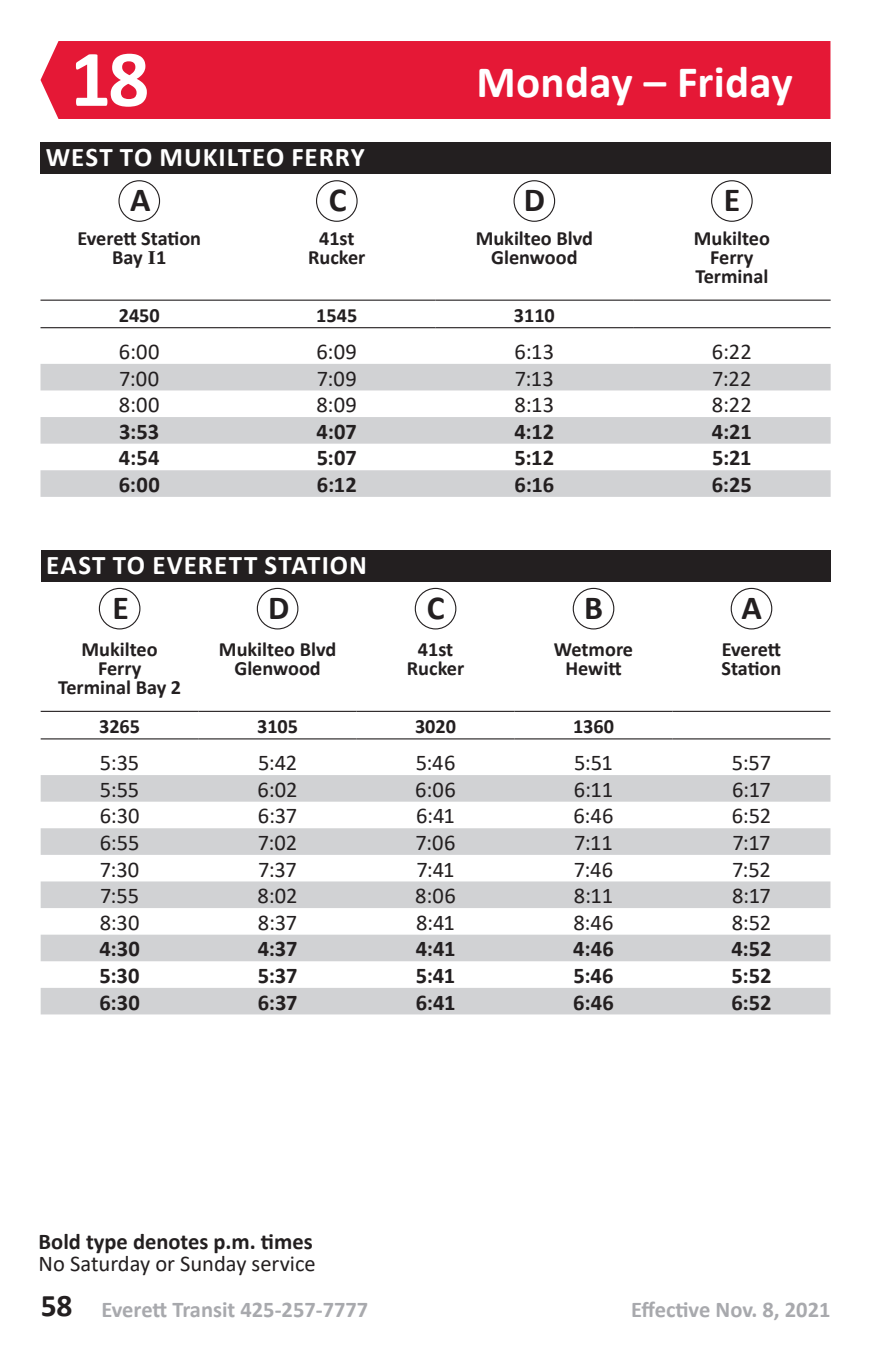
<style>
.page{position:relative;width:871px;height:1357px;background:#fff}
.page>*{position:absolute;margin:0;border:0;box-sizing:border-box;transform-origin:0 0}
.t1{font:700 81px "Calibri";color:#fff}
.t2{font:700 45px "Calibri";letter-spacing:.005em;color:#fff}
.t3{font:700 33.75px "Calibri";color:#231f20}
.t4{font:700 31.5px "Calibri";color:#231f20}
.t5{font:700 27px "Calibri";letter-spacing:.035em;color:#fff}
.t6{font:22.5px "Calibri";color:#231f20}
.t7{font:700 22.5px "Calibri";color:#231f20}
.t8{font:700 22.5px "Calibri";color:#a8a9ad}
.t9{font:700 20.25px "Calibri";color:#231f20}
.s1{font-family:"Giovanni";font-size:19.57px}
</style>
<div class="page">
<div style="left:40px;top:41px;width:790px;height:78px;background:#e51836"></div>
<div style="left:40px;top:142px;width:790px;height:32px;background:#231f20"></div>
<hr style="left:40px;top:300px;width:198px;height:1px;background:#231f20">
<hr style="left:238px;top:300px;width:197px;height:1px;background:#231f20">
<hr style="left:435px;top:300px;width:198px;height:1px;background:#231f20">
<hr style="left:633px;top:300px;width:197px;height:1px;background:#231f20">
<hr style="left:40px;top:327px;width:198px;height:1px;background:#231f20">
<hr style="left:238px;top:327px;width:197px;height:1px;background:#231f20">
<hr style="left:435px;top:327px;width:198px;height:1px;background:#231f20">
<hr style="left:633px;top:327px;width:197px;height:1px;background:#231f20">
<div style="left:118px;top:180px;width:42px;height:42px;border:1px solid #231f20;border-radius:50%"></div>
<div style="left:316px;top:180px;width:42px;height:42px;border:1px solid #231f20;border-radius:50%"></div>
<div style="left:513px;top:180px;width:42px;height:42px;border:1px solid #231f20;border-radius:50%"></div>
<div style="left:711px;top:180px;width:41px;height:42px;border:1px solid #231f20;border-radius:50%"></div>
<svg style="left:40px;top:364px;width:790px;height:133px;fill:#d1d2d4"></svg>
<div style="left:41px;top:550px;width:789px;height:32px;background:#231f20"></div>
<hr style="left:41px;top:711px;width:158px;height:1px;background:#231f20">
<hr style="left:199px;top:711px;width:157px;height:1px;background:#231f20">
<hr style="left:356px;top:711px;width:158px;height:1px;background:#231f20">
<hr style="left:514px;top:711px;width:158px;height:1px;background:#231f20">
<hr style="left:672px;top:711px;width:158px;height:1px;background:#231f20">
<hr style="left:41px;top:738px;width:158px;height:1px;background:#231f20">
<hr style="left:199px;top:738px;width:157px;height:1px;background:#231f20">
<hr style="left:356px;top:738px;width:158px;height:1px;background:#231f20">
<hr style="left:514px;top:738px;width:158px;height:1px;background:#231f20">
<hr style="left:672px;top:738px;width:158px;height:1px;background:#231f20">
<div style="left:99px;top:588px;width:41px;height:41px;border:1px solid #231f20;border-radius:50%"></div>
<div style="left:257px;top:588px;width:41px;height:41px;border:1px solid #231f20;border-radius:50%"></div>
<div style="left:415px;top:588px;width:41px;height:41px;border:1px solid #231f20;border-radius:50%"></div>
<div style="left:573px;top:588px;width:41px;height:41px;border:1px solid #231f20;border-radius:50%"></div>
<div style="left:730px;top:588px;width:42px;height:41px;border:1px solid #231f20;border-radius:50%"></div>
<svg style="left:41px;top:775px;width:789px;height:239px;fill:#d1d2d4"></svg>
<p class="t1" style="left:70px;top:22px;width:81px">18</p>
<p class="t2" style="left:476px;top:50px;width:318px">Monday – Friday</p>
<p class="t5" style="left:46px;top:138px;width:320px">WEST TO MUKILTEO FERRY</p>
<p class="t3" style="left:130px;top:176px;width:22px">A</p>
<p class="t3" style="left:329px;top:176px;width:19px">C</p>
<p class="t3" style="left:524px;top:176px;width:23px">D</p>
<p class="t3" style="left:724px;top:176px;width:18px">E</p>
<p class="t9" style="left:77px;top:224px;width:125px">Everett Station</p>
<p class="t9" style="left:112px;top:243px;width:56px">Bay <span class="s1">I</span>1</p>
<p class="t9" style="left:476px;top:224px;width:119px">Mukilteo Blvd</p>
<p class="t9" style="left:491px;top:243px;width:88px">Glenwood</p>
<p class="t9" style="left:694px;top:224px;width:78px">Mukilteo</p>
<p class="t9" style="left:710px;top:243px;width:45px">Ferry</p>
<p class="t9" style="left:695px;top:262px;width:74px">Terminal</p>
<p class="t9" style="left:319px;top:224px;width:37px">41st</p>
<p class="t9" style="left:308px;top:243px;width:59px">Rucker</p>
<p class="t9" style="left:119px;top:300px;width:43px">2450</p>
<p class="t9" style="left:316px;top:300px;width:43px">1545</p>
<p class="t9" style="left:514px;top:300px;width:43px">3110</p>
<p class="t6" style="left:119px;top:336px;width:42px">6:00</p>
<p class="t6" style="left:316px;top:336px;width:42px">6:09</p>
<p class="t6" style="left:514px;top:336px;width:41px">6:13</p>
<p class="t6" style="left:712px;top:336px;width:41px">6:22</p>
<p class="t6" style="left:119px;top:362px;width:42px">7:00</p>
<p class="t6" style="left:317px;top:362px;width:41px">7:09</p>
<p class="t6" style="left:515px;top:362px;width:40px">7:13</p>
<p class="t6" style="left:712px;top:362px;width:41px">7:22</p>
<p class="t6" style="left:119px;top:389px;width:42px">8:00</p>
<p class="t6" style="left:316px;top:389px;width:42px">8:09</p>
<p class="t6" style="left:514px;top:389px;width:41px">8:13</p>
<p class="t6" style="left:712px;top:389px;width:41px">8:22</p>
<p class="t7" style="left:119px;top:415px;width:42px">3:53</p>
<p class="t7" style="left:316px;top:415px;width:42px">4:07</p>
<p class="t7" style="left:514px;top:415px;width:41px">4:12</p>
<p class="t7" style="left:712px;top:415px;width:41px">4:21</p>
<p class="t7" style="left:119px;top:442px;width:42px">4:54</p>
<p class="t7" style="left:317px;top:442px;width:42px">5:07</p>
<p class="t7" style="left:514px;top:442px;width:41px">5:12</p>
<p class="t7" style="left:712px;top:442px;width:41px">5:21</p>
<p class="t7" style="left:119px;top:469px;width:43px">6:00</p>
<p class="t7" style="left:317px;top:469px;width:41px">6:12</p>
<p class="t7" style="left:514px;top:469px;width:41px">6:16</p>
<p class="t7" style="left:712px;top:469px;width:42px">6:25</p>
<p class="t5" style="left:46px;top:545px;width:322px">EAST TO EVERETT STATION</p>
<p class="t3" style="left:112px;top:584px;width:18px">E</p>
<p class="t3" style="left:268px;top:584px;width:23px">D</p>
<p class="t3" style="left:427px;top:584px;width:19px">C</p>
<p class="t3" style="left:584px;top:584px;width:20px">B</p>
<p class="t3" style="left:741px;top:584px;width:22px">A</p>
<p class="t9" style="left:82px;top:635px;width:78px">Mukilteo</p>
<p class="t9" style="left:98px;top:654px;width:45px">Ferry</p>
<p class="t9" style="left:58px;top:673px;width:124px">Terminal Bay 2</p>
<p class="t9" style="left:219px;top:635px;width:119px">Mukilteo Blvd</p>
<p class="t9" style="left:234px;top:654px;width:88px">Glenwood</p>
<p class="t9" style="left:418px;top:635px;width:37px">41st</p>
<p class="t9" style="left:407px;top:654px;width:59px">Rucker</p>
<p class="t9" style="left:554px;top:635px;width:81px">Wetmore</p>
<p class="t9" style="left:565px;top:654px;width:58px">Hewitt</p>
<p class="t9" style="left:722px;top:635px;width:61px">Everett</p>
<p class="t9" style="left:721px;top:654px;width:61px">Station</p>
<p class="t9" style="left:99px;top:712px;width:43px">3265</p>
<p class="t9" style="left:257px;top:712px;width:43px">3105</p>
<p class="t9" style="left:415px;top:712px;width:43px">3020</p>
<p class="t9" style="left:573px;top:712px;width:43px">1360</p>
<p class="t6" style="left:100px;top:747px;width:41px">5:35</p>
<p class="t6" style="left:258px;top:747px;width:41px">5:42</p>
<p class="t6" style="left:416px;top:747px;width:41px">5:46</p>
<p class="t6" style="left:574px;top:747px;width:40px">5:51</p>
<p class="t6" style="left:732px;top:747px;width:41px">5:57</p>
<p class="t6" style="left:100px;top:774px;width:41px">5:55</p>
<p class="t6" style="left:258px;top:774px;width:41px">6:02</p>
<p class="t6" style="left:415px;top:774px;width:42px">6:06</p>
<p class="t6" style="left:574px;top:774px;width:41px">6:11</p>
<p class="t6" style="left:732px;top:774px;width:40px">6:17</p>
<p class="t6" style="left:100px;top:800px;width:41px">6:30</p>
<p class="t6" style="left:258px;top:800px;width:41px">6:37</p>
<p class="t6" style="left:416px;top:800px;width:40px">6:41</p>
<p class="t6" style="left:573px;top:800px;width:42px">6:46</p>
<p class="t6" style="left:732px;top:800px;width:41px">6:52</p>
<p class="t6" style="left:100px;top:827px;width:41px">6:55</p>
<p class="t6" style="left:258px;top:827px;width:41px">7:02</p>
<p class="t6" style="left:415px;top:827px;width:41px">7:06</p>
<p class="t6" style="left:574px;top:827px;width:40px">7:11</p>
<p class="t6" style="left:732px;top:827px;width:40px">7:17</p>
<p class="t6" style="left:100px;top:853px;width:41px">7:30</p>
<p class="t6" style="left:258px;top:853px;width:40px">7:37</p>
<p class="t6" style="left:416px;top:853px;width:40px">7:41</p>
<p class="t6" style="left:574px;top:853px;width:41px">7:46</p>
<p class="t6" style="left:732px;top:853px;width:40px">7:52</p>
<p class="t6" style="left:100px;top:880px;width:41px">7:55</p>
<p class="t6" style="left:258px;top:880px;width:41px">8:02</p>
<p class="t6" style="left:415px;top:880px;width:42px">8:06</p>
<p class="t6" style="left:574px;top:880px;width:41px">8:11</p>
<p class="t6" style="left:732px;top:880px;width:40px">8:17</p>
<p class="t6" style="left:100px;top:907px;width:41px">8:30</p>
<p class="t6" style="left:258px;top:907px;width:41px">8:37</p>
<p class="t6" style="left:416px;top:907px;width:40px">8:41</p>
<p class="t6" style="left:573px;top:907px;width:42px">8:46</p>
<p class="t6" style="left:732px;top:907px;width:41px">8:52</p>
<p class="t7" style="left:99px;top:933px;width:42px">4:30</p>
<p class="t7" style="left:258px;top:933px;width:41px">4:37</p>
<p class="t7" style="left:416px;top:933px;width:41px">4:41</p>
<p class="t7" style="left:573px;top:933px;width:42px">4:46</p>
<p class="t7" style="left:731px;top:933px;width:42px">4:52</p>
<p class="t7" style="left:100px;top:959px;width:42px">5:30</p>
<p class="t7" style="left:258px;top:959px;width:41px">5:37</p>
<p class="t7" style="left:416px;top:959px;width:41px">5:41</p>
<p class="t7" style="left:573px;top:959px;width:42px">5:46</p>
<p class="t7" style="left:731px;top:959px;width:41px">5:52</p>
<p class="t7" style="left:99px;top:986px;width:42px">6:30</p>
<p class="t7" style="left:258px;top:986px;width:41px">6:37</p>
<p class="t7" style="left:416px;top:986px;width:41px">6:41</p>
<p class="t7" style="left:573px;top:986px;width:42px">6:46</p>
<p class="t7" style="left:731px;top:986px;width:42px">6:52</p>
<p class="t7" style="left:39px;top:1225px;width:276px">Bold type denotes p.m. times</p>
<p class="t6" style="left:39px;top:1248px;width:279px">No Saturday or Sunday service</p>
<h3 class="t4" style="left:41px;top:1284px;width:33px">58</h3>
<p class="t8" style="left:101px;top:1293px;width:268px">Everett Transit 425-257-7777</p>
<p class="t8" style="left:631px;top:1293px;width:201px">Effective Nov. 8, 2021</p>
</div>
